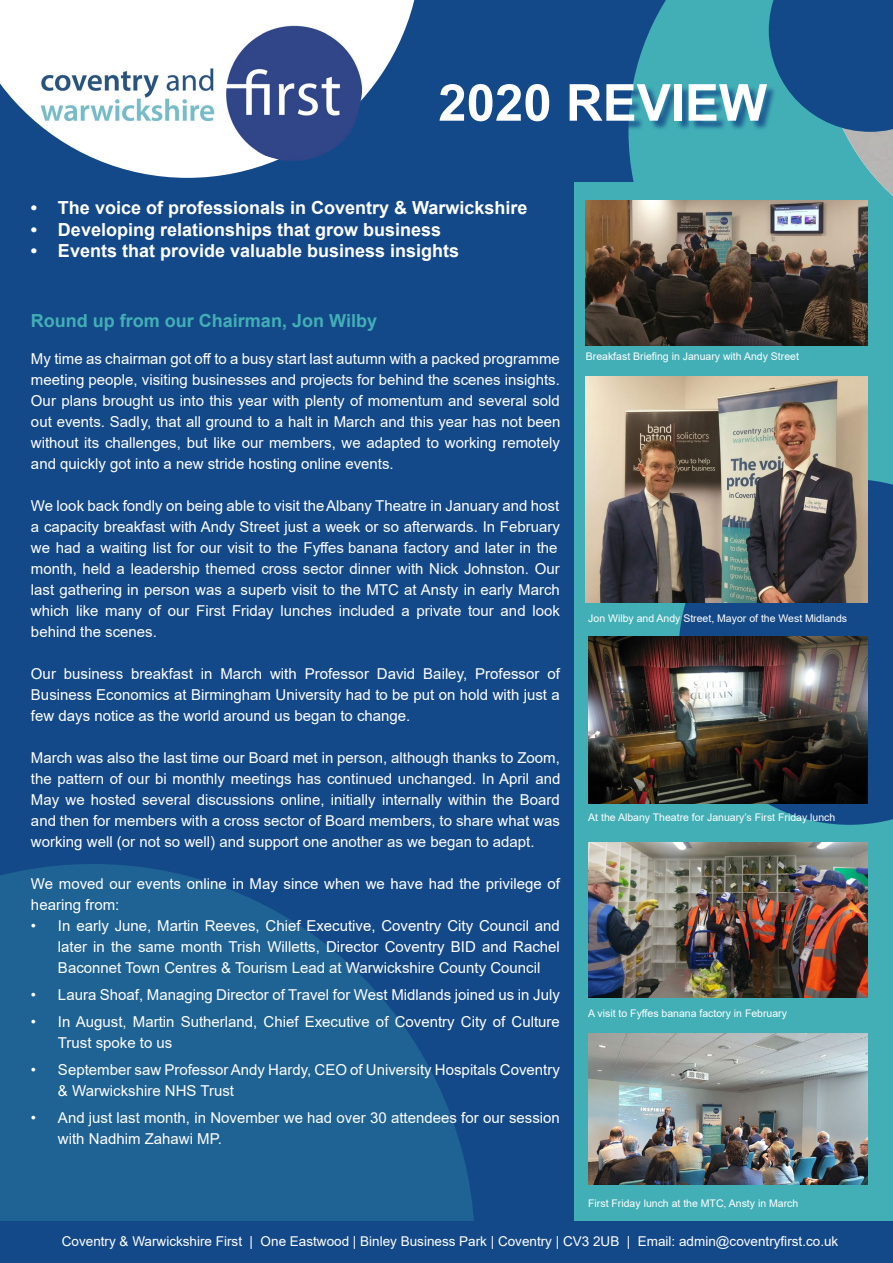
<style>
.page{position:relative;width:893px;height:1263px;background:#fff}
.page>*{position:absolute;margin:0;border:0;box-sizing:border-box;transform-origin:0 0}
.t1{font:700 51px "Arial";color:#fff}
.t2{font:700 18px "Arial";color:#fff}
.t3{font:700 18px "Arial";color:#42afb6}
.t4{font:15px/21px "Arial";color:#fff}
.t5{font:13.5px "Arial";color:#fff}
.t6{font:10.5px "Arial";color:#fff}
</style>
<div class="page">
<div style="left:0;top:0;width:893px;height:1221px;background:#144989"></div>
<svg style="left:0;top:864px;width:474px;height:357px;fill:#1f6294"></svg>
<svg style="left:628px;top:0;width:141px;height:183px;background:#3ea6b2"></svg>
<div style="left:574px;top:183px;width:319px;height:1080px;background:#42afb6"></div>
<svg style="left:0;top:0;width:415px;height:178px;fill:#fff"></svg>
<img style="left:31px;top:19px;width:341px;height:146px">
<div style="left:0;top:1221px;width:893px;height:42px;background:#144989"></div>
<svg style="left:679px;top:480px;width:214px;height:345px;background:#1a568d"></svg>
<div style="left:442px;top:85px;width:335px;height:46px;background:#144989;opacity:.79"></div>
<svg style="left:769px;top:0;width:124px;height:201px"></svg>
<img style="left:586px;top:376px;width:282px;height:227px">
<img style="left:588px;top:1034px;width:280px;height:151px">
<img style="left:588px;top:842px;width:280px;height:155px">
<img style="left:588px;top:637px;width:280px;height:166px">
<img style="left:586px;top:201px;width:282px;height:144px">
<h1 class="t1" style="left:438px;top:67px;width:330px">2020 REVIEW</h1>
<p class="t2" style="left:31px;top:195px;width:498px">• The voice of professionals in Coventry &amp; Warwickshire</p>
<p class="t2" style="left:31px;top:217px;width:412px">• Developing relationships that grow business</p>
<p class="t2" style="left:31px;top:238px;width:430px">• Events that provide valuable business insights</p>
<p class="t3" style="left:31px;top:308px;width:348px">Round up from our Chairman, Jon Wilby</p>
<p class="t4" style="left:31px;top:348px;width:531px;text-align:justify">My time as chairman got off to a busy start last autumn with a packed programme meeting people, visiting businesses and projects for behind the scenes insights.<br>Our plans brought us into this year with plenty of momentum and several sold out events. Sadly, that all ground to a halt in March and this year has not been without its challenges, but like our members, we adapted to working remotely and quickly got into a new stride hosting online events.</p>
<p class="t4" style="left:31px;top:495px;width:530px">We look back fondly on being able to visit theAlbany Theatre in January and host a capacity breakfast with Andy Street just a week or so afterwards. In February we had a waiting list for our visit to the Fyffes banana factory and later in the month, held a leadership themed cross sector dinner with Nick Johnston. Our last gathering in person was a superb visit to the MTC at Ansty in early March which like many of our First Friday lunches included a private tour and look behind the scenes.</p>
<p class="t4" style="left:31px;top:663px;width:530px;text-align:justify">Our business breakfast in March with Professor David Bailey, Professor of Business Economics at Birmingham University had to be put on hold with just a few days notice as the world around us began to change.</p>
<p class="t4" style="left:31px;top:747px;width:531px;text-align:justify">March was also the last time our Board met in person, although thanks to Zoom, the pattern of our bi monthly meetings has continued unchanged. In April and May we hosted several discussions online, initially internally within the Board and then for members with a cross sector of Board members, to share what was working well (or not so well) and support one another as we began to adapt.</p>
<p class="t4" style="left:31px;top:873px;width:530px">We moved our events online in May since when we have had the privilege of hearing from:</p>
<p class="t4" style="left:58px;top:915px;width:503px;text-align:justify;text-indent:-27px">• In early June, Martin Reeves, Chief Executive, Coventry City Council and later in the same month Trish Willetts, Director Coventry BID and Rachel Baconnet Town Centres &amp; Tourism Lead at Warwickshire County Council</p>
<p class="t4" style="left:31px;top:984px;width:530px">• Laura Shoaf, Managing Director of Travel for West Midlands joined us in July</p>
<p class="t4" style="left:58px;top:1011px;width:503px;text-indent:-27px">• In August, Martin Sutherland, Chief Executive of Coventry City of Culture<br>Trust spoke to us</p>
<p class="t4" style="left:58px;top:1059px;width:503px;text-indent:-27px">• September saw Professor Andy Hardy, CEO of University Hospitals Coventry &amp; Warwickshire NHS Trust</p>
<p class="t4" style="left:58px;top:1107px;width:503px;text-indent:-27px">• And just last month, in November we had over 30 attendees for our session with Nadhim Zahawi MP.</p>
<p class="t6" style="left:586px;top:349px;width:215px">Breakfast Briefing in January with Andy Street</p>
<p class="t6" style="left:588px;top:611px;width:260px">Jon Wilby and Andy Street, Mayor of the West Midlands</p>
<p class="t6" style="left:588px;top:810px;width:249px">At the Albany Theatre for January’s First Friday lunch</p>
<p class="t6" style="left:588px;top:1006px;width:200px">A visit to Fyffes banana factory in February</p>
<p class="t6" style="left:588px;top:1196px;width:212px">First Friday lunch at the MTC, Ansty in March</p>
<p class="t5" style="left:62px;top:1232px;width:778px">Coventry &amp; Warwickshire First | One Eastwood | Binley Business Park | Coventry | CV3 2UB | Email: admin@coventryfirst.co.uk</p>
</div>
